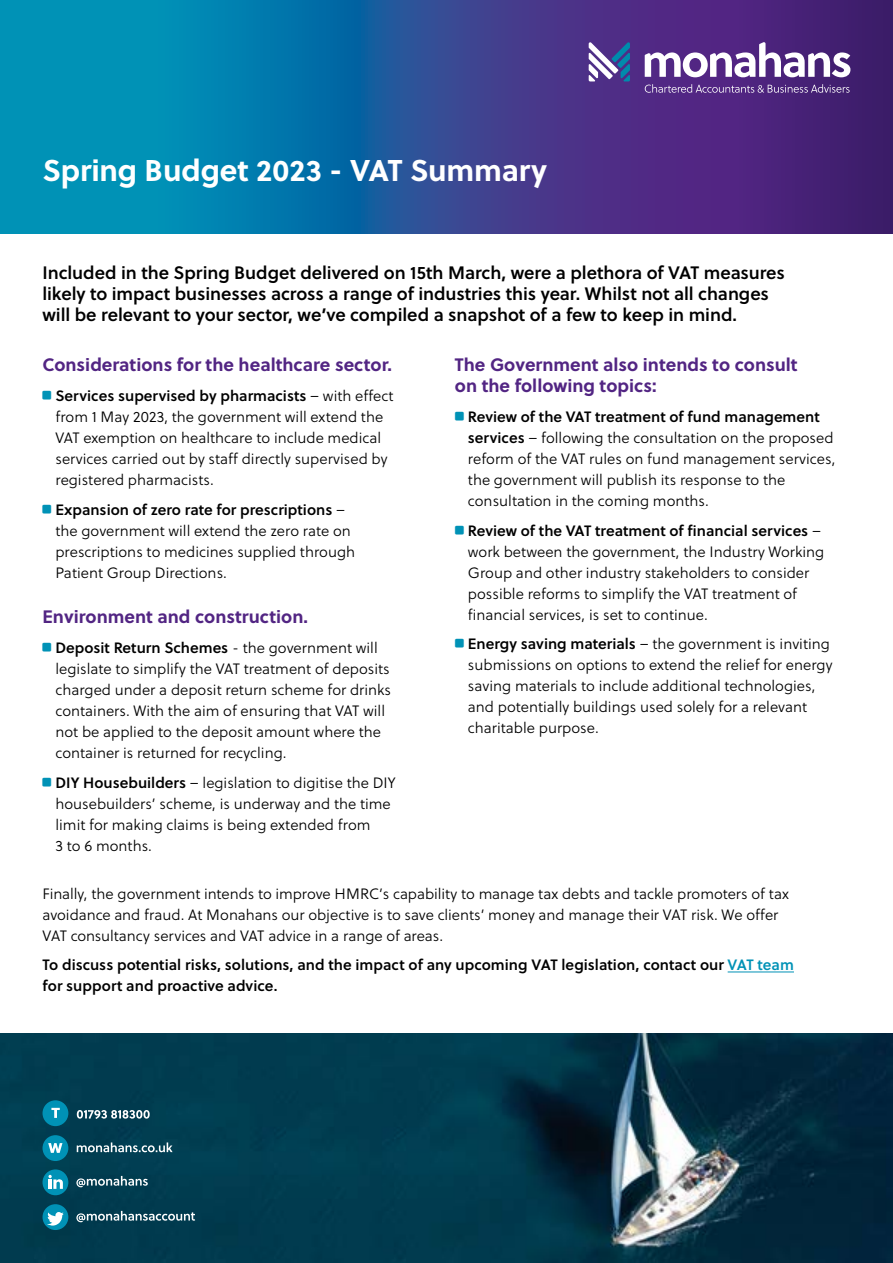
<style>
.page{position:relative;width:893px;height:1263px;background:#fff}
.page>*{position:absolute;margin:0;border:0;box-sizing:border-box;transform-origin:0 0}
.t1{font:700 30px "Soleil";letter-spacing:-.005em;color:#fff}
.t2{font:18px/21px "Soleil Sb";letter-spacing:-.005em;color:#000}
.t3{font:700 18px/21.6px "Soleil";color:#522583}
.t4{font:15px/21px "Soleil Lt";color:#000}
.t5{font:15px/21px "Soleil Sb";color:#000}
.s1{font-family:"Soleil Lt"}
.s2{font-family:"Soleil Sb"}
.s3{color:#0092b6}
</style>
<div class="page">
<svg style="left:0;top:0;width:893px;height:234px;background:#265698"></svg>
<hr style="left:728px;top:971px;width:66px;height:1px;background:#0092b6">
<svg style="left:589px;top:42px;width:41px;height:39px"></svg>
<svg style="left:645px;top:42px;width:205px;height:35px"></svg>
<svg style="left:645px;top:84px;width:205px;height:9px;background:#705097"></svg>
<img style="left:0;top:1033px;width:893px;height:230px">
<svg style="left:77px;top:1142px;width:96px;height:10px"></svg>
<svg style="left:76px;top:1176px;width:72px;height:11px"></svg>
<svg style="left:76px;top:1211px;width:119px;height:11px"></svg>
<div style="left:43px;top:1204px;width:25px;height:26px;background:#0092b6;border-radius:50%"></div>
<svg style="left:47px;top:1212px;width:17px;height:16px"></svg>
<div style="left:43px;top:1169px;width:25px;height:26px;background:#0092b6;border-radius:50%"></div>
<svg style="left:48px;top:1175px;width:15px;height:14px"></svg>
<div style="left:43px;top:1135px;width:25px;height:26px;background:#0092b6;border-radius:50%"></div>
<svg style="left:48px;top:1143px;width:14px;height:10px"></svg>
<div style="left:43px;top:1100px;width:25px;height:26px;background:#0092b6;border-radius:50%"></div>
<svg style="left:51px;top:1108px;width:9px;height:10px"></svg>
<svg style="left:77px;top:1110px;width:73px;height:9px"></svg>
<h1 class="t1" style="left:43px;top:147px;width:506px">Spring Budget 2023 - VAT Summary</h1>
<p class="t2" style="left:43px;top:262px;width:744px">Included in the Spring Budget delivered on 15th March, were a plethora of VAT measures likely to impact businesses across a range of industries this year. Whilst not all changes will be relevant to your sector, we’ve compiled a snapshot of a few to keep in mind.</p>
<p class="t3" style="left:43px;top:353px;width:351px">Considerations for the healthcare sector.</p>
<p class="t5" style="left:43px;top:385px;width:353px"><sup>g</sup> Services supervised by pharmacists <span class="s1">– with effect</span></p>
<p class="t4" style="left:55px;top:406px;width:334px">from 1 May 2023, the government will extend the VAT exemption on healthcare to include medical services carried out by staff directly supervised by registered pharmacists.</p>
<p class="t5" style="left:43px;top:498px;width:304px"><sup>g</sup> Expansion of zero rate for prescriptions <span class="s1">–</span></p>
<p class="t4" style="left:55px;top:520px;width:301px">the government will extend the zero rate on prescriptions to medicines supplied through<br>Patient Group Directions.</p>
<p class="t3" style="left:43px;top:604px;width:267px">Environment and construction.</p>
<p class="t5" style="left:43px;top:637px;width:337px"><sup>g</sup> Deposit Return Schemes <span class="s1">- the government will</span></p>
<p class="t4" style="left:55px;top:658px;width:337px">legislate to simplify the VAT treatment of deposits charged under a deposit return scheme for drinks containers. With the aim of ensuring that VAT will not be applied to the deposit amount where the container is returned for recycling.</p>
<p class="t4" style="left:55px;top:772px;width:342px;text-indent:-13px"><sup>g</sup> <span class="s2">DIY Housebuilders</span> – legislation to digitise the DIY housebuilders’ scheme, is underway and the time limit for making claims is being extended from<br>3 to 6 months.</p>
<p class="t3" style="left:455px;top:353px;width:344px">The Government also intends to consult on the following topics:</p>
<p class="t5" style="left:455px;top:406px;width:366px"><sup>g</sup> Review of the VAT treatment of fund management</p>
<p class="t4" style="left:468px;top:427px;width:369px"><span class="s2">services</span> – following the consultation on the proposed reform of the VAT rules on fund management services, the government will publish its response to the consultation in the coming months.</p>
<p class="t5" style="left:455px;top:519px;width:368px"><sup>g</sup> Review of the VAT treatment of financial services <span class="s1">–</span></p>
<p class="t4" style="left:468px;top:541px;width:358px">work between the government, the Industry Working Group and other industry stakeholders to consider possible reforms to simplify the VAT treatment of financial services, is set to continue.</p>
<p class="t4" style="left:468px;top:633px;width:366px;text-indent:-13px"><sup>g</sup> <span class="s2">Energy saving materials</span> – the government is inviting submissions on options to extend the relief for energy saving materials to include additional technologies, and potentially buildings used solely for a relevant charitable purpose.</p>
<p class="t4" style="left:43px;top:883px;width:748px">Finally, the government intends to improve HMRC’s capability to manage tax debts and tackle promoters of tax avoidance and fraud. At Monahans our objective is to save clients’ money and manage their VAT risk. We offer<br>VAT consultancy services and VAT advice in a range of areas.</p>
<p class="t5" style="left:43px;top:954px;width:753px">To discuss potential risks, solutions, and the impact of any upcoming VAT legislation, contact our <span class="s3">VAT team </span>for support and proactive advice.</p>
</div>
